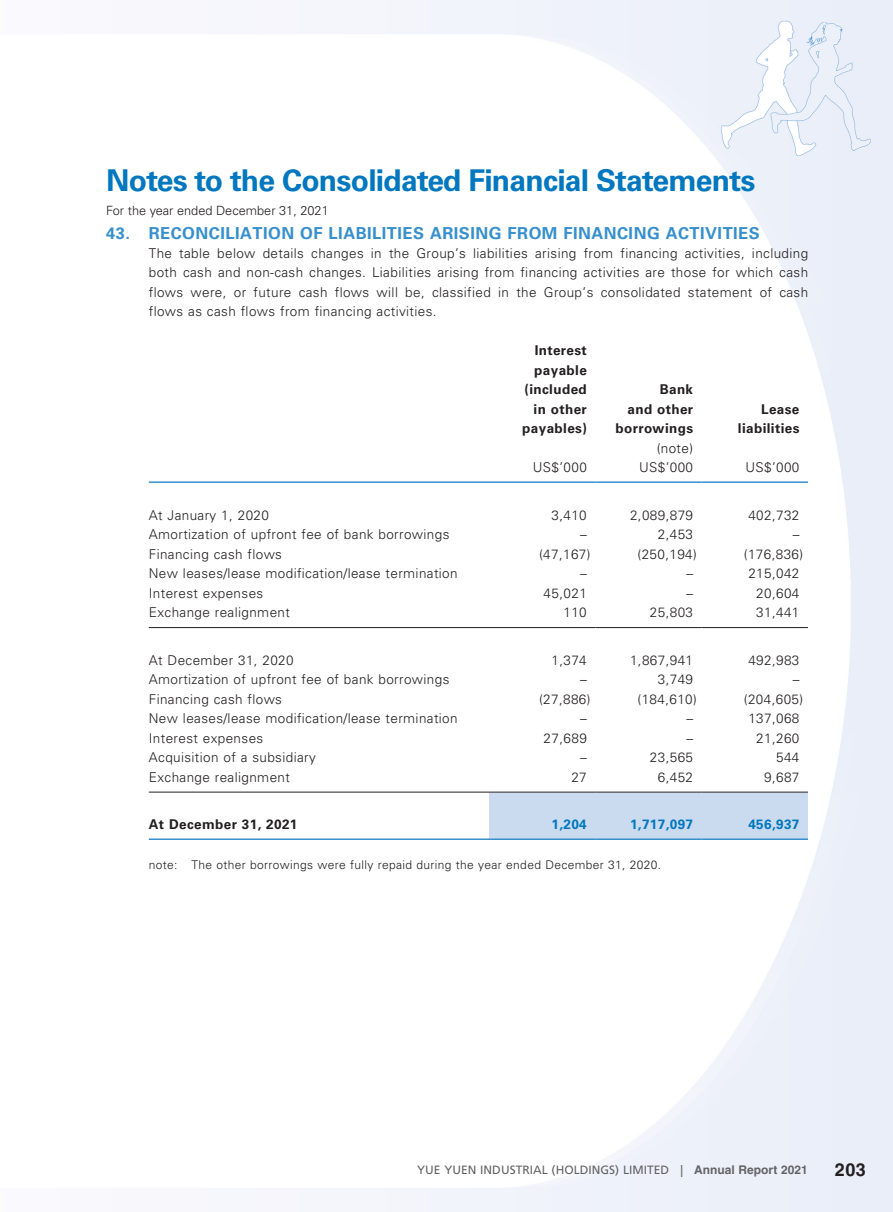
<style>
.page{position:relative;width:893px;height:1212px;background:#fff}
.page>*{position:absolute;margin:0;border:0;box-sizing:border-box;transform-origin:0 0}
.t1{font:700 30px "Univers LT Std";letter-spacing:-.025em;color:#0077bf}
.t2{font:700 18px "Helvetica LT Std";color:#231f20}
._01_H1{font:700 16.5px "Univers LT Std";letter-spacing:.03em;color:#3790cc}
._50_Table_txt{font:300 13.5px "Univers LT Std";letter-spacing:.03em;color:#231f20}
._00_txt{font:300 13.5px/19.5px "Univers LT Std";letter-spacing:.03em;color:#231f20;text-align:justify}
._50_Table_txt-2{font:700 13.5px "Univers LT Std";letter-spacing:.03em;color:#231f20}
._50_Table_txt-3{font:700 13.5px "Univers LT Std";letter-spacing:.03em;color:#0077bf}
.t3{font:300 12.75px "Univers LT Std";color:#231f20}
._06_Notes{font:300 12px "Univers LT Std";letter-spacing:.03em;color:#231f20}
.t4{font:12px "Frutiger LT Std";letter-spacing:.005em;color:#636366}
.s1{font-family:"Helvetica LT Std";font-weight:700}
</style>
<div class="page">
<img style="left:148px;top:0;width:745px;height:1212px">
<div style="left:489px;top:793px;width:319px;height:45px;background:#cadbef"></div>
<hr style="left:149px;top:481px;width:340px;height:2px;background:#3790cc">
<hr style="left:489px;top:481px;width:106px;height:2px;background:#3790cc">
<hr style="left:595px;top:481px;width:107px;height:2px;background:#3790cc">
<hr style="left:702px;top:481px;width:106px;height:2px;background:#3790cc">
<hr style="left:149px;top:627px;width:340px;height:1px;background:#231f20">
<hr style="left:489px;top:627px;width:106px;height:1px;background:#231f20">
<hr style="left:595px;top:627px;width:107px;height:1px;background:#231f20">
<hr style="left:702px;top:627px;width:106px;height:1px;background:#231f20">
<hr style="left:149px;top:792px;width:340px;height:1px;background:#231f20">
<hr style="left:489px;top:792px;width:106px;height:1px;background:#231f20">
<hr style="left:595px;top:792px;width:107px;height:1px;background:#231f20">
<hr style="left:702px;top:792px;width:106px;height:1px;background:#231f20">
<hr style="left:149px;top:838px;width:340px;height:2px;background:#3790cc">
<hr style="left:489px;top:838px;width:106px;height:2px;background:#3790cc">
<hr style="left:595px;top:838px;width:107px;height:2px;background:#3790cc">
<hr style="left:702px;top:838px;width:106px;height:2px;background:#3790cc">
<h1 class="t1" style="left:106px;top:163px;width:651px">Notes to the Consolidated Financial Statements</h1>
<p class="_01_H1" style="left:106px;top:224px;width:655px">43. RECONCILIATION OF LIABILITIES ARISING FROM FINANCING ACTIVITIES</p>
<p class="_00_txt" style="left:149px;top:243px;width:661px">The table below details changes in the Group’s liabilities arising from financing activities, including both cash and non-cash changes. Liabilities arising from financing activities are those for which cash flows were, or future cash flows will be, classified in the Group’s consolidated statement of cash flows as cash flows from financing activities.</p>
<p class="_50_Table_txt-2" style="left:535px;top:342px;width:54px">Interest</p>
<p class="_50_Table_txt-2" style="left:534px;top:362px;width:54px">payable</p>
<p class="_50_Table_txt-2" style="left:525px;top:381px;width:64px">(included</p>
<p class="_50_Table_txt-2" style="left:534px;top:401px;width:55px">in other</p>
<p class="_50_Table_txt-2" style="left:522px;top:420px;width:66px">payables)</p>
<p class="t3" style="left:106px;top:202px;width:224px">For the year ended December 31, 2021</p>
<p class="_50_Table_txt-2" style="left:660px;top:381px;width:35px">Bank</p>
<p class="_50_Table_txt-2" style="left:627px;top:401px;width:67px">and other</p>
<p class="_50_Table_txt-2" style="left:615px;top:420px;width:79px">borrowings</p>
<p class="_50_Table_txt-2" style="left:761px;top:401px;width:40px">Lease</p>
<p class="_50_Table_txt-2" style="left:738px;top:420px;width:63px">liabilities</p>
<p class="_50_Table_txt" style="left:657px;top:440px;width:38px">(note)</p>
<p class="_50_Table_txt" style="left:533px;top:459px;width:56px">US$’000</p>
<p class="_50_Table_txt" style="left:639px;top:459px;width:56px">US$’000</p>
<p class="_50_Table_txt" style="left:745px;top:459px;width:56px">US$’000</p>
<p class="_50_Table_txt" style="left:149px;top:507px;width:122px">At January 1, 2020</p>
<p class="_50_Table_txt" style="left:551px;top:507px;width:37px">3,410</p>
<p class="_50_Table_txt" style="left:630px;top:507px;width:65px">2,089,879</p>
<p class="_50_Table_txt" style="left:748px;top:507px;width:53px">402,732</p>
<p class="_50_Table_txt" style="left:149px;top:526px;width:302px">Amortization of upfront fee of bank borrowings</p>
<p class="_50_Table_txt" style="left:580px;top:526px;width:8px">–</p>
<p class="_50_Table_txt" style="left:658px;top:526px;width:37px">2,453</p>
<p class="_50_Table_txt" style="left:793px;top:526px;width:8px">–</p>
<p class="_50_Table_txt" style="left:149px;top:546px;width:135px">Financing cash flows</p>
<p class="_50_Table_txt" style="left:539px;top:546px;width:53px">(47,167)</p>
<p class="_50_Table_txt" style="left:638px;top:546px;width:61px">(250,194)</p>
<p class="_50_Table_txt" style="left:744px;top:546px;width:61px">(176,836)</p>
<p class="_50_Table_txt" style="left:149px;top:565px;width:310px">New leases/lease modification/lease termination</p>
<p class="_50_Table_txt" style="left:580px;top:565px;width:8px">–</p>
<p class="_50_Table_txt" style="left:686px;top:565px;width:8px">–</p>
<p class="_50_Table_txt" style="left:748px;top:565px;width:53px">215,042</p>
<p class="_50_Table_txt" style="left:149px;top:585px;width:116px">Interest expenses</p>
<p class="_50_Table_txt" style="left:544px;top:585px;width:45px">45,021</p>
<p class="_50_Table_txt" style="left:686px;top:585px;width:8px">–</p>
<p class="_50_Table_txt" style="left:756px;top:585px;width:45px">20,604</p>
<p class="_50_Table_txt" style="left:149px;top:604px;width:143px">Exchange realignment</p>
<p class="_50_Table_txt" style="left:564px;top:604px;width:25px">110</p>
<p class="_50_Table_txt" style="left:650px;top:604px;width:45px">25,803</p>
<p class="_50_Table_txt" style="left:756px;top:604px;width:45px">31,441</p>
<p class="_50_Table_txt" style="left:149px;top:652px;width:146px">At December 31, 2020</p>
<p class="_50_Table_txt" style="left:551px;top:652px;width:37px">1,374</p>
<p class="_50_Table_txt" style="left:630px;top:652px;width:65px">1,867,941</p>
<p class="_50_Table_txt" style="left:748px;top:652px;width:53px">492,983</p>
<p class="_50_Table_txt" style="left:149px;top:671px;width:302px">Amortization of upfront fee of bank borrowings</p>
<p class="_50_Table_txt" style="left:580px;top:671px;width:8px">–</p>
<p class="_50_Table_txt" style="left:658px;top:671px;width:37px">3,749</p>
<p class="_50_Table_txt" style="left:793px;top:671px;width:8px">–</p>
<p class="_50_Table_txt" style="left:149px;top:691px;width:135px">Financing cash flows</p>
<p class="_50_Table_txt" style="left:539px;top:691px;width:53px">(27,886)</p>
<p class="_50_Table_txt" style="left:638px;top:691px;width:61px">(184,610)</p>
<p class="_50_Table_txt" style="left:744px;top:691px;width:61px">(204,605)</p>
<p class="_50_Table_txt" style="left:149px;top:710px;width:310px">New leases/lease modification/lease termination</p>
<p class="_50_Table_txt" style="left:580px;top:710px;width:8px">–</p>
<p class="_50_Table_txt" style="left:686px;top:710px;width:8px">–</p>
<p class="_50_Table_txt" style="left:748px;top:710px;width:53px">137,068</p>
<p class="_50_Table_txt" style="left:149px;top:730px;width:116px">Interest expenses</p>
<p class="_50_Table_txt" style="left:544px;top:730px;width:45px">27,689</p>
<p class="_50_Table_txt" style="left:686px;top:730px;width:8px">–</p>
<p class="_50_Table_txt" style="left:756px;top:730px;width:45px">21,260</p>
<p class="_50_Table_txt" style="left:149px;top:749px;width:168px">Acquisition of a subsidiary</p>
<p class="_50_Table_txt" style="left:580px;top:749px;width:8px">–</p>
<p class="_50_Table_txt" style="left:650px;top:749px;width:45px">23,565</p>
<p class="_50_Table_txt" style="left:776px;top:749px;width:25px">544</p>
<p class="_50_Table_txt" style="left:149px;top:769px;width:143px">Exchange realignment</p>
<p class="_50_Table_txt" style="left:571px;top:769px;width:17px">27</p>
<p class="_50_Table_txt" style="left:658px;top:769px;width:37px">6,452</p>
<p class="_50_Table_txt" style="left:764px;top:769px;width:37px">9,687</p>
<p class="_50_Table_txt-2" style="left:149px;top:816px;width:150px">At December 31, 2021</p>
<p class="_50_Table_txt-3" style="left:551px;top:816px;width:37px">1,204</p>
<p class="_50_Table_txt-3" style="left:630px;top:816px;width:65px">1,717,097</p>
<p class="_50_Table_txt-3" style="left:748px;top:816px;width:53px">456,937</p>
<p class="_06_Notes" style="left:149px;top:858px;width:514px">note: The other borrowings were fully repaid during the year ended December 31, 2020.</p>
<p class="t4" style="left:417px;top:1162px;width:392px">YUE YUEN INDUSTRIAL (HOLDINGS) LIMITED | <span class="s1">Annual Report 2021</span></p>
<h2 class="t2" style="left:835px;top:1158px;width:33px">203</h2>
</div>
